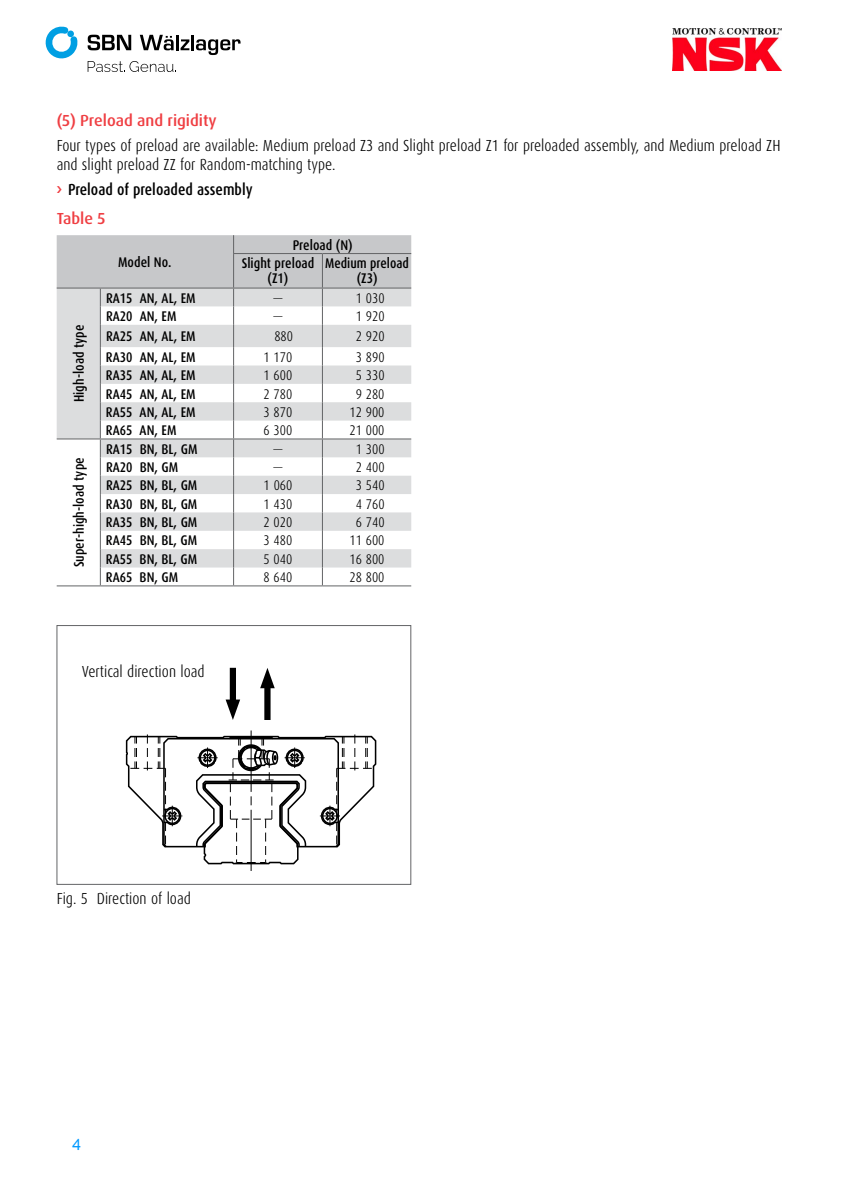
<style>
.page{position:relative;width:842px;height:1191px;background:#fff}
.page>*{position:absolute;margin:0;border:0;box-sizing:border-box;transform-origin:0 0}
.t1{font:300 16px/19px "Dax Condensed";color:#000}
.t2{font:500 16px "Dax Pro";color:#ef3e42}
.t3{font:500 16px "Dax Condensed";color:#000}
.t4{font:500 16px "Raleway";color:#09f}
.t5{font:500 14px/18.4px "Dax Condensed";color:#000}
.t6{font:300 14px "Dax Condensed";color:#000}
</style>
<div class="page">
<svg style="left:88px;top:35px;width:43px;height:15px"></svg>
<svg style="left:140px;top:35px;width:34px;height:15px"></svg>
<hr style="left:176px;top:35px;width:3px;height:15px;background:#000">
<svg style="left:181px;top:39px;width:8px;height:11px"></svg>
<hr style="left:191px;top:35px;width:3px;height:15px;background:#000">
<svg style="left:196px;top:39px;width:45px;height:16px"></svg>
<svg style="left:46px;top:27px;width:32px;height:32px"></svg>
<svg style="left:88px;top:61px;width:88px;height:11px"></svg>
<svg style="left:226px;top:668px;width:14px;height:52px"></svg>
<svg style="left:260px;top:668px;width:15px;height:52px"></svg>
<svg style="left:126px;top:730px;width:250px;height:141px"></svg>
<div style="left:57px;top:625px;width:354px;height:259px;border:1px solid #636466"></div>
<svg style="left:57px;top:235px;width:354px;height:350px"></svg>
<hr style="left:57px;top:585px;width:43px;height:1px;background:#636466">
<hr style="left:100px;top:585px;width:134px;height:1px;background:#636466">
<hr style="left:234px;top:585px;width:88px;height:1px;background:#636466">
<hr style="left:322px;top:585px;width:89px;height:1px;background:#636466">
<img style="left:672px;top:28px;width:110px;height:43px">
<p class="t2" style="left:57px;top:110px;width:162px">(5) Preload and rigidity</p>
<p class="t1" style="left:57px;top:136px;width:725px">Four types of preload are available: Medium preload Z3 and Slight preload Z1 for preloaded assembly, and Medium preload ZH and slight preload ZZ for Random-matching type.</p>
<p class="t3" style="left:68px;top:180px;width:186px">Preload of preloaded assembly</p>
<p class="t2" style="left:57px;top:208px;width:50px">Table 5</p>
<p class="t5" style="left:118px;top:253px;width:55px">Model No.</p>
<p class="t5" style="left:242px;top:236px;width:112px;text-indent:51px">Preload (N)<br>Slight preload</p>
<p class="t5" style="left:268px;top:269px;width:22px">(Z1)</p>
<p class="t5" style="left:325px;top:256px;width:85px;line-height:15px;text-align:center">Medium preload (Z3)</p>
<p class="t5" style="left:70px;top:402px;width:79px;rotate:-90deg">High-load type</p>
<p class="t5" style="left:70px;top:567px;width:111px;rotate:-90deg">Super-high-load type</p>
<p class="t5" style="left:106px;top:289px;width:91px">RA15 AN, AL, EM</p>
<p class="t6" style="left:273px;top:290px;width:11px">—</p>
<p class="t6" style="left:356px;top:290px;width:30px">1 030</p>
<p class="t5" style="left:106px;top:307px;width:72px">RA20 AN, EM</p>
<p class="t6" style="left:273px;top:308px;width:11px">—</p>
<p class="t6" style="left:356px;top:308px;width:30px">1 920</p>
<p class="t5" style="left:106px;top:327px;width:91px">RA25 AN, AL, EM</p>
<p class="t6" style="left:274px;top:329px;width:20px">880</p>
<p class="t6" style="left:356px;top:329px;width:30px">2 920</p>
<p class="t5" style="left:106px;top:348px;width:91px">RA30 AN, AL, EM</p>
<p class="t6" style="left:264px;top:349px;width:30px">1 170</p>
<p class="t6" style="left:356px;top:349px;width:30px">3 890</p>
<p class="t5" style="left:106px;top:366px;width:91px">RA35 AN, AL, EM</p>
<p class="t6" style="left:264px;top:368px;width:30px">1 600</p>
<p class="t6" style="left:356px;top:368px;width:30px">5 330</p>
<p class="t5" style="left:106px;top:385px;width:91px">RA45 AN, AL, EM</p>
<p class="t6" style="left:263px;top:386px;width:30px">2 780</p>
<p class="t6" style="left:356px;top:386px;width:30px">9 280</p>
<p class="t5" style="left:106px;top:403px;width:91px">RA55 AN, AL, EM</p>
<p class="t6" style="left:263px;top:404px;width:30px">3 870</p>
<p class="t6" style="left:349px;top:404px;width:37px">12 900</p>
<p class="t5" style="left:106px;top:421px;width:72px">RA65 AN, EM</p>
<p class="t6" style="left:263px;top:423px;width:30px">6 300</p>
<p class="t6" style="left:349px;top:423px;width:37px">21 000</p>
<p class="t5" style="left:106px;top:440px;width:93px">RA15 BN, BL, GM</p>
<p class="t6" style="left:273px;top:441px;width:11px">—</p>
<p class="t6" style="left:356px;top:441px;width:30px">1 300</p>
<p class="t5" style="left:106px;top:458px;width:74px">RA20 BN, GM</p>
<p class="t6" style="left:273px;top:459px;width:11px">—</p>
<p class="t6" style="left:356px;top:459px;width:30px">2 400</p>
<p class="t5" style="left:106px;top:476px;width:93px">RA25 BN, BL, GM</p>
<p class="t6" style="left:264px;top:478px;width:30px">1 060</p>
<p class="t6" style="left:356px;top:478px;width:30px">3 540</p>
<p class="t5" style="left:106px;top:495px;width:93px">RA30 BN, BL, GM</p>
<p class="t6" style="left:264px;top:496px;width:30px">1 430</p>
<p class="t6" style="left:356px;top:496px;width:30px">4 760</p>
<p class="t5" style="left:106px;top:513px;width:93px">RA35 BN, BL, GM</p>
<p class="t6" style="left:264px;top:514px;width:30px">2 020</p>
<p class="t6" style="left:356px;top:514px;width:30px">6 740</p>
<p class="t5" style="left:106px;top:531px;width:93px">RA45 BN, BL, GM</p>
<p class="t6" style="left:263px;top:533px;width:30px">3 480</p>
<p class="t6" style="left:349px;top:533px;width:37px">11 600</p>
<p class="t5" style="left:106px;top:550px;width:93px">RA55 BN, BL, GM</p>
<p class="t6" style="left:263px;top:551px;width:30px">5 040</p>
<p class="t6" style="left:349px;top:551px;width:37px">16 800</p>
<p class="t5" style="left:106px;top:568px;width:74px">RA65 BN, GM</p>
<p class="t6" style="left:263px;top:569px;width:30px">8 640</p>
<p class="t6" style="left:349px;top:569px;width:37px">28 800</p>
<p class="t1" style="left:82px;top:662px;width:124px">Vertical direction load</p>
<p class="t1" style="left:57px;top:889px;width:136px">Fig. 5 Direction of load</p>
<p class="t4" style="left:72px;top:1133px;width:10px">4</p>
</div>
